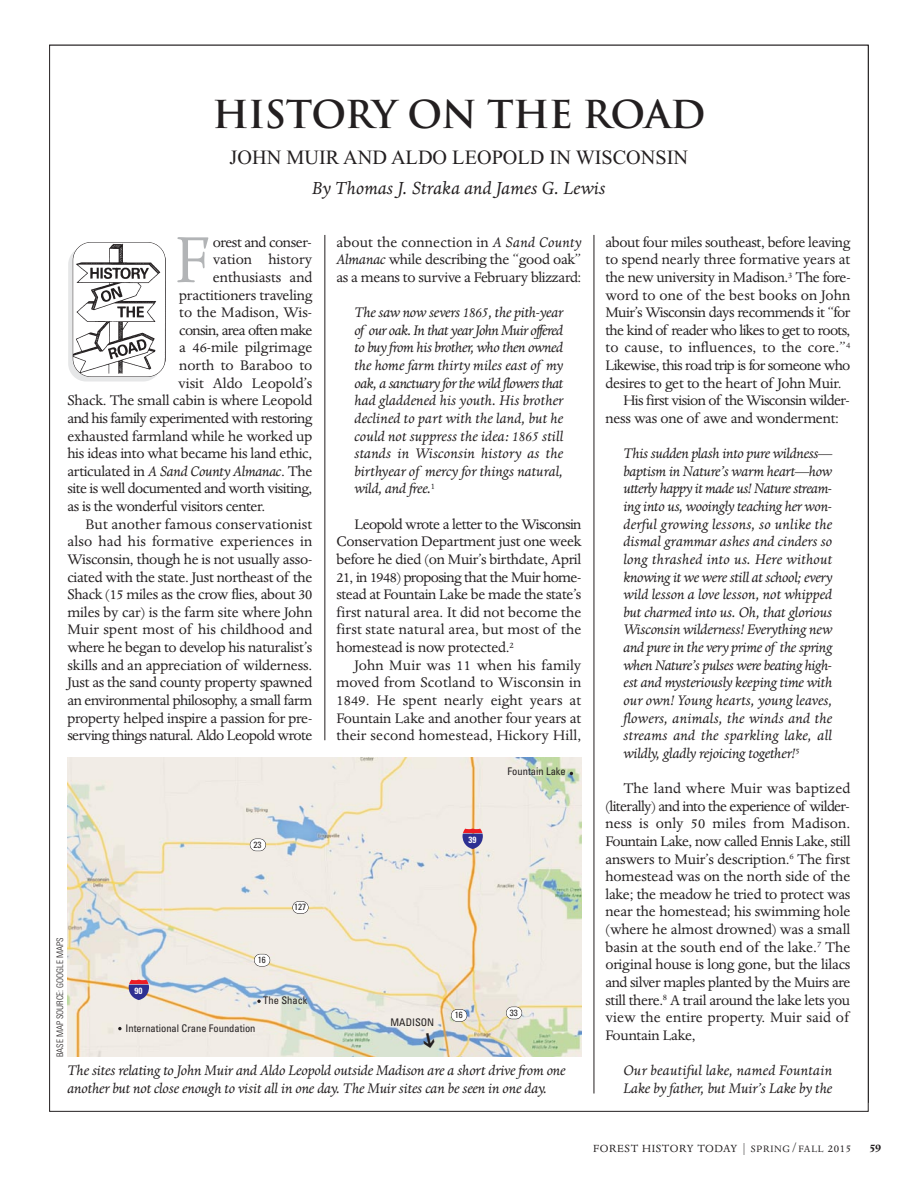
<style>
.page{position:relative;width:918px;height:1188px;background:#fff}
.page>*{position:absolute;margin:0;border:0;box-sizing:border-box;transform-origin:0 0}
.t1{font:75.3px "Dante";color:#b2b4b6;scale:.9 1}
.t2{font:700 37.5px "Trajan";letter-spacing:-.015em;color:#231f20}
.t3{font:20.25px "Times";color:#231f20}
.t4{font:italic 20.25px "Dante";color:#231f20}
.t5{font:16.05px/17.5px "Dante";letter-spacing:-.015em;color:#231f20;text-align:justify}
.t6{font:italic 16.05px/17.5px "Dante";letter-spacing:-.015em;color:#231f20;text-align:justify}
.t7{font:16.05px "Dante";letter-spacing:.01em;color:#231f20}
.t8{font:16.05px "Dante";letter-spacing:-.035em;color:#231f20}
.t9{font:16.05px "Dante";letter-spacing:-.04em;color:#231f20}
.t10{font:italic 16.05px/17.5px "Dante";letter-spacing:.01em;color:#231f20}
.t11{font:16.05px "Dante";letter-spacing:-.045em;color:#231f20}
.t12{font:700 13.5px "Dante";color:#231f20}
.t13{font:12px "Dante";letter-spacing:.05em;color:#231f20}
.t14{font:condensed 10.5px "Univers";color:#231f20}
.t15{font:300 condensed 9px "Univers";color:#231f20}
.t16{font:condensed 9px "Univers";color:#231f20}
.t17{font:700 condensed 9px "Univers";color:#fff}
.s1{font-style:normal}
.s2{font-style:italic}
.s3{font-size:10.65px}
.s4{font-size:14.25px}
</style>
<div class="page">
<hr style="left:325px;top:235px;width:1px;height:505px;background:#231f20">
<hr style="left:594px;top:235px;width:1px;height:859px;background:#231f20">
<svg style="left:68px;top:247px;width:93px;height:135px"></svg>
<img style="left:73px;top:242px;width:92px;height:135px;border-radius:18px">
<div style="left:73px;top:242px;width:93px;height:135px;border:1px solid #231f20;border-radius:18px"></div>
<img style="left:67px;top:758px;width:514px;height:299px">
<div style="left:254px;top:954px;width:16px;height:12px;background:#fff;border-radius:6px"></div>
<div style="left:254px;top:954px;width:16px;height:12px;border:1px solid #231f20;border-radius:6px"></div>
<div style="left:451px;top:1009px;width:16px;height:13px;background:#fff;border-radius:6px"></div>
<div style="left:451px;top:1009px;width:16px;height:13px;border:1px solid #231f20;border-radius:6px"></div>
<div style="left:506px;top:1007px;width:16px;height:12px;background:#fff;border-radius:6px"></div>
<div style="left:506px;top:1007px;width:16px;height:12px;border:1px solid #231f20;border-radius:6px"></div>
<div style="left:293px;top:901px;width:15px;height:13px;background:#fff;border-radius:6px"></div>
<div style="left:292px;top:901px;width:17px;height:13px;border:1px solid #231f20;border-radius:6px"></div>
<div style="left:250px;top:839px;width:16px;height:12px;background:#fff;border-radius:6px"></div>
<div style="left:250px;top:839px;width:16px;height:12px;border:1px solid #231f20;border-radius:6px"></div>
<svg style="left:118px;top:1027px;width:4px;height:3px"></svg>
<svg style="left:257px;top:1000px;width:4px;height:3px"></svg>
<svg style="left:129px;top:980px;width:20px;height:20px"></svg>
<svg style="left:463px;top:829px;width:20px;height:20px"></svg>
<svg style="left:422px;top:1032px;width:13px;height:17px"></svg>
<h2 class="t2" style="left:212px;top:93px;width:495px">HISTORY ON THE ROAD</h2>
<p class="t3" style="left:230px;top:145px;width:460px">JOHN MUIR AND ALDO LEOPOLD IN WISCONSIN</p>
<p class="t4" style="left:312px;top:181px;width:295px">By Thomas J. Straka and James G. Lewis</p>
<p class="t5" style="left:213px;top:235px;width:100px">orest and conser-</p>
<p class="t5" style="left:213px;top:252px;width:101px">vation history</p>
<p class="t5" style="left:213px;top:270px;width:101px">enthusiasts and</p>
<p class="t5" style="left:179px;top:287px;width:135px">practitioners traveling</p>
<p class="t5" style="left:179px;top:305px;width:134px">to the Madison, Wis -</p>
<p class="t11" style="left:179px;top:324px;width:135px">con sin, area often make</p>
<p class="t5" style="left:179px;top:340px;width:135px">a 46-mile pilgrimage</p>
<p class="t5" style="left:179px;top:358px;width:135px">north to Baraboo to</p>
<p class="t5" style="left:178px;top:376px;width:136px">visit Aldo Leopold’s</p>
<p class="t5" style="left:67px;top:393px;width:246px">Shack. The small cabin is where Leopold</p>
<p class="t8" style="left:67px;top:412px;width:247px">and his family experimented with restoring</p>
<p class="t5" style="left:67px;top:428px;width:246px">exhausted farmland while he worked up</p>
<p class="t5" style="left:67px;top:446px;width:247px">his ideas into what became his land ethic,</p>
<p class="t6" style="left:67px;top:464px;width:246px"><span class="s1">articulated in</span> A Sand County Almanac<span class="s1">. The</span></p>
<p class="t8" style="left:67px;top:483px;width:246px">site is well documented and worth visiting,</p>
<p class="t5" style="left:67px;top:499px;width:199px">as is the wonderful visitors center.</p>
<p class="t7" style="left:85px;top:518px;width:229px">But another famous conservationist</p>
<p class="t7" style="left:67px;top:536px;width:247px">also had his formative experiences in</p>
<p class="t5" style="left:67px;top:552px;width:246px">Wisconsin, though he is not usually asso-</p>
<p class="t5" style="left:67px;top:569px;width:247px">ciated with the state. Just northeast of the</p>
<p class="t5" style="left:67px;top:587px;width:247px">Shack (15 miles as the crow flies, about 30</p>
<p class="t5" style="left:67px;top:605px;width:247px">miles by car) is the farm site where John</p>
<p class="t7" style="left:67px;top:624px;width:246px">Muir spent most of his childhood and</p>
<p class="t5" style="left:67px;top:640px;width:246px">where he began to develop his naturalist’s</p>
<p class="t5" style="left:67px;top:658px;width:247px">skills and an appreciation of wilderness.</p>
<p class="t5" style="left:67px;top:675px;width:246px">Just as the sand county property spawned</p>
<p class="t5" style="left:67px;top:693px;width:247px">an environmental philosophy, a small farm</p>
<p class="t5" style="left:67px;top:710px;width:246px">property helped inspire a passion for pre-</p>
<p class="t9" style="left:67px;top:730px;width:247px">serving things natural. Aldo Leopold wrote</p>
<p class="t5" style="left:336px;top:235px;width:247px">about the connection in <span class="s2">A Sand County Almanac</span> while describing the “good oak” as a means to survive a February blizzard:</p>
<p class="t6" style="left:354px;top:305px;width:210px">The saw now severs 1865, the pith-year of our oak. In that year John Muir offered to buy from his brother, who then owned the home farm thirty miles east of my oak, a sanctuary for the wild flowers that had gladdened his youth. His brother declined to part with the land, but he could not suppress the idea: 1865 still stands in Wisconsin history as the birthyear of mercy for things natural, wild, and free.<sup>1</sup></p>
<p class="t5" style="left:336px;top:517px;width:247px;text-indent:18px">Leopold wrote a letter to the Wisconsin Conservation Department just one week before he died (on Muir’s birthdate, April 21, in 1948) proposing that the Muir home&shy;stead at Fountain Lake be made the state’s first natural area. It did not become the first state natural area, but most of the homestead is now protected.<sup>2</sup></p>
<p class="t5" style="left:336px;top:658px;width:247px;text-indent:18px">John Muir was 11 when his family moved from Scotland to Wisconsin in 1849. He spent nearly eight years at Fountain Lake and another four years at their second homestead, Hickory Hill,</p>
<p class="t5" style="left:605px;top:235px;width:246px">about four miles southeast, before leaving</p>
<p class="t5" style="left:605px;top:252px;width:246px">to spend nearly three formative years at</p>
<p class="t5" style="left:605px;top:270px;width:247px">the new university in Madison.<sup>3</sup> The fore-</p>
<p class="t7" style="left:605px;top:289px;width:246px">word to one of the best books on John</p>
<p class="t5" style="left:605px;top:305px;width:247px">Muir’s Wisconsin days recommends it “for</p>
<p class="t9" style="left:605px;top:324px;width:246px">the kind of reader who likes to get to roots,</p>
<p class="t7" style="left:605px;top:342px;width:247px">to cause, to influences, to the core.”<sup>4</sup></p>
<p class="t8" style="left:605px;top:359px;width:247px">Likewise, this road trip is for someone who</p>
<p class="t5" style="left:605px;top:376px;width:238px">desires to get to the heart of John Muir.</p>
<p class="t8" style="left:623px;top:395px;width:228px">His first vision of the Wisconsin wilder-</p>
<p class="t5" style="left:605px;top:411px;width:235px">ness was one of awe and wonderment:</p>
<p class="t6" style="left:623px;top:446px;width:211px">This sudden plash into pure wildness— baptism in Nature’s warm heart—how utterly happy it made us! Nature stream&shy;ing into us, wooingly teaching her won&shy;derful growing lessons, so unlike the dismal grammar ashes and cinders so long thrashed into us. Here without knowing it we were still at school; every wild lesson a love lesson, not whipped but charmed into us. Oh, that glorious Wisconsin wilderness! Everything new and pure in the very prime of the spring when Nature’s pulses were beating high&shy;est and mysteriously keeping time with our own! Young hearts, young leaves, flowers, animals, the winds and the streams and the sparkling lake, all wildly, gladly rejoicing together!<sup>5</sup></p>
<p class="t5" style="left:605px;top:781px;width:247px;text-indent:18px">The land where Muir was baptized (literally) and into the experience of wilder&shy;ness is only 50 miles from Madison.<br>Fountain Lake, now called Ennis Lake, still answers to Muir’s description.<sup>6</sup> The first homestead was on the north side of the lake; the meadow he tried to protect was near the homestead; his swimming hole (where he almost drowned) was a small basin at the south end of the lake.<sup>7</sup> The original house is long gone, but the lilacs and silver maples planted by the Muirs are still there.<sup>8</sup> A trail around the lake lets you view the entire property. Muir said of Fountain Lake,</p>
<p class="t10" style="left:623px;top:1063px;width:210px">Our beautiful lake, named Fountain<br>Lake by father, but Muir’s Lake by the</p>
<h1 class="t1" style="left:175px;top:232px;width:40px">F</h1>
<p class="t14" style="left:508px;top:768px;width:60px">Fountain Lake</p>
<p class="t17" style="left:468px;top:836px;width:9px">39</p>
<p class="t16" style="left:254px;top:841px;width:9px">23</p>
<p class="t16" style="left:294px;top:904px;width:13px">127</p>
<p class="t15" style="left:57px;top:1057px;width:121px;rotate:-90deg">BASE MAP SOURCE: GOOGLE MAPS</p>
<p class="t16" style="left:258px;top:957px;width:9px">16</p>
<p class="t17" style="left:135px;top:987px;width:9px">90</p>
<p class="t14" style="left:263px;top:996px;width:46px">The Shack</p>
<p class="t16" style="left:455px;top:1012px;width:9px">16</p>
<p class="t16" style="left:510px;top:1009px;width:9px">33</p>
<p class="t14" style="left:391px;top:1018px;width:45px">MADISON</p>
<p class="t14" style="left:126px;top:1024px;width:132px">International Crane Foundation</p>
<p class="t6" style="left:67px;top:1063px;width:500px">The sites relating to John Muir and Aldo Leopold outside Madison are a short drive from one another but not close enough to visit all in one day. The Muir sites can be seen in one day.</p>
<p class="t13" style="left:593px;top:1144px;width:260px">FOREST HISTORY TODAY | <span class="s3">SPRING</span><span class="s4">/</span><span class="s3">FALL</span> 2015</p>
<p class="t12" style="left:869px;top:1143px;width:14px">59</p>
</div>
